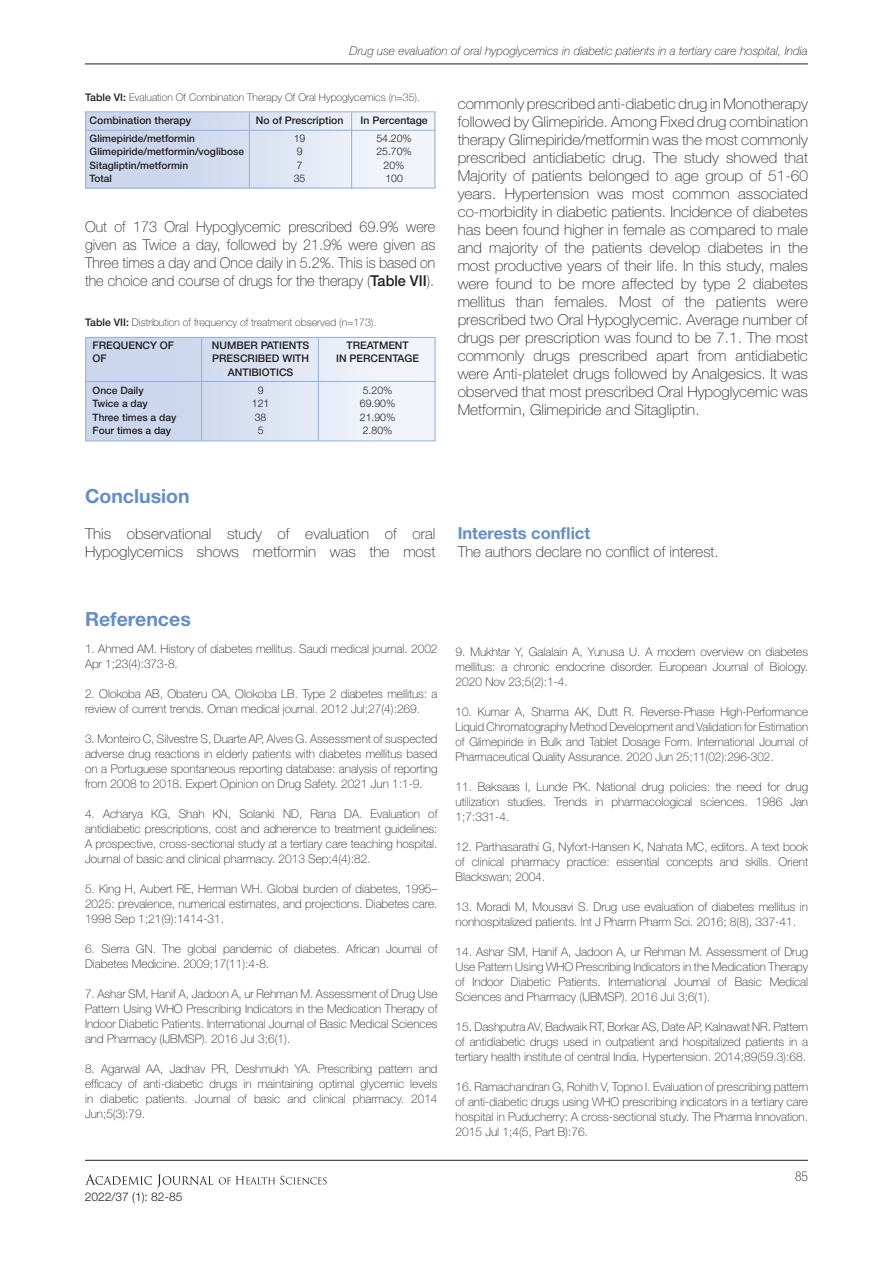
<style>
.page{position:relative;width:893px;height:1263px;background:#fff}
.page>*{position:absolute;margin:0;border:0;box-sizing:border-box;transform-origin:0 0}
.t1{font:700 19.5px "Helvetica Neue LT Std";color:#638ec9}
.t2{font:700 16.5px "Helvetica Neue LT Std";color:#638ec9}
.t3{font:100 15px/18px "Helvetica Neue LT Std";color:#231f20}
.t4{font:100 15px/18px "Helvetica Neue LT Std";color:#231f20;text-align:justify;scale:.96 1}
.t5{font:100 condensed 13.5px "Helvetica Neue LT Std";color:#231f20}
.t6{font:100 12px/15px "Helvetica Neue LT Std";color:#231f20;text-align:justify}
.t7{font:italic 100 12px "Helvetica Neue LT Std";color:#231f20}
.t8{font:300 12px "Helvetica Neue LT Std";color:#231f20}
.t9{font:100 10.5px "Helvetica Neue LT Std";color:#231f20}
.t10{font:500 10.5px "Helvetica Neue LT Std";color:#231f20}
.t11{font:300 10.5px "Helvetica Neue LT Std";color:#231f20}
.t12{font:500 10.2px "Helvetica Neue LT Std";color:#231f20}
.s1{font-weight:500}
.s2{font-family:"Helvetica Neue"}
</style>
<div class="page">
<hr style="left:85px;top:1160px;width:723px;height:1px;background:#231f20">
<svg style="left:85px;top:1174px;width:128px;height:14px"></svg>
<svg style="left:219px;top:1176px;width:108px;height:8px"></svg>
<hr style="left:85px;top:64px;width:723px;height:1px;background:#231f20">
<div style="left:85px;top:337px;width:350px;height:103px;background:linear-gradient(to right,#c4d1ea,#f4f7fb)"></div>
<div style="left:85px;top:337px;width:350px;height:104px;border:1px solid #95afda"></div>
<hr style="left:201px;top:337px;width:1px;height:103px;background:#95afda">
<hr style="left:318px;top:337px;width:1px;height:103px;background:#95afda">
<hr style="left:86px;top:381px;width:349px;height:1px;background:#95afda">
<div style="left:85px;top:112px;width:350px;height:76px;background:linear-gradient(to right,#c4d1ea,#f4f7fb)"></div>
<div style="left:85px;top:111px;width:350px;height:77px;border:1px solid #95afda"></div>
<hr style="left:249px;top:112px;width:1px;height:76px;background:#95afda">
<hr style="left:351px;top:112px;width:1px;height:76px;background:#95afda">
<hr style="left:86px;top:130px;width:349px;height:1px;background:#95afda">
<p class="t7" style="left:350px;top:44px;width:460px">Drug use evaluation of oral hypoglycemics in diabetic patients in a tertiary care hospital, India</p>
<p class="t9" style="left:85px;top:91px;width:336px"><span class="s1">Table VI:</span> Evaluation Of Combination Therapy Of Oral Hypoglycemics (n=35).</p>
<p class="t10" style="left:90px;top:114px;width:103px">Combination therapy</p>
<p class="t10" style="left:256px;top:114px;width:89px">No of Prescription</p>
<p class="t10" style="left:360px;top:114px;width:69px">In Percentage</p>
<p class="t12" style="left:90px;top:132px;width:107px">Glimepiride/metformin</p>
<p class="t11" style="left:294px;top:132px;width:13px">19</p>
<p class="t11" style="left:376px;top:132px;width:37px">54.20%</p>
<p class="t12" style="left:90px;top:146px;width:156px">Glimepiride/metformin/voglibose</p>
<p class="t11" style="left:297px;top:145px;width:7px">9</p>
<p class="t11" style="left:376px;top:145px;width:37px">25.70%</p>
<p class="t12" style="left:90px;top:159px;width:100px">Sitagliptin/metformin</p>
<p class="t11" style="left:297px;top:159px;width:7px">7</p>
<p class="t11" style="left:384px;top:159px;width:23px">20%</p>
<p class="t12" style="left:90px;top:173px;width:24px">Total</p>
<p class="t11" style="left:294px;top:172px;width:13px">35</p>
<p class="t11" style="left:385px;top:172px;width:19px">100</p>
<p class="t4" style="left:85px;top:217px;width:366px">Out of 173 Oral Hypoglycemic prescribed 69.9% were given as Twice a day, followed by 21.9% were given as Three times a day and Once daily in 5.2%. This is based on the choice and course of drugs for the therapy (<span class="s1">Table VII</span>).</p>
<p class="t9" style="left:85px;top:316px;width:293px"><span class="s1">Table VII:</span> Distribution of frequency of treatment observed (n=173).</p>
<p class="t10" style="left:93px;top:339px;width:83px">FREQUENCY OF</p>
<p class="t10" style="left:212px;top:339px;width:99px">NUMBER PATIENTS</p>
<p class="t10" style="left:346px;top:339px;width:64px">TREATMENT</p>
<p class="t10" style="left:93px;top:352px;width:16px">OF</p>
<p class="t10" style="left:212px;top:352px;width:98px">PRESCRIBED WITH</p>
<p class="t10" style="left:336px;top:352px;width:85px">IN PERCENTAGE</p>
<p class="t10" style="left:228px;top:366px;width:67px">ANTIBIOTICS</p>
<p class="t12" style="left:93px;top:384px;width:53px">Once Daily</p>
<p class="t11" style="left:258px;top:384px;width:7px">9</p>
<p class="t11" style="left:363px;top:384px;width:31px">5.20%</p>
<p class="t12" style="left:93px;top:397px;width:57px">Twice a day</p>
<p class="t11" style="left:252px;top:397px;width:19px">121</p>
<p class="t11" style="left:360px;top:397px;width:37px">69.90%</p>
<p class="t12" style="left:93px;top:411px;width:85px">Three times a day</p>
<p class="t11" style="left:255px;top:411px;width:13px">38</p>
<p class="t11" style="left:360px;top:411px;width:37px">21.90%</p>
<p class="t12" style="left:93px;top:424px;width:80px">Four times a day</p>
<p class="t11" style="left:258px;top:424px;width:7px">5</p>
<p class="t11" style="left:363px;top:424px;width:31px">2.80%</p>
<p class="t3" style="left:458px;top:94px;width:352px;text-align:justify">commonly prescribed anti-diabetic drug in Monotherapy followed by Glimepiride. Among Fixed drug combination therapy Glimepiride/metformin was the most commonly prescribed antidiabetic drug. The study showed that Majority of patients belonged to age group of 51-60 years. Hypertension was most common associated co-morbidity in diabetic patients. Incidence of diabetes has been found higher in female as compared to male and majority of the patients develop diabetes in the most productive years of their life. In this study, males were found to be more affected by type 2 diabetes mellitus than females. Most of the patients were prescribed two Oral Hypoglycemic. Average number of drugs per prescription was found to be 7.1. The most commonly drugs prescribed apart from antidiabetic were Anti-platelet drugs followed by Analgesics. It was observed that most prescribed Oral Hypoglycemic was Metformin, Glimepiride and Sitagliptin.</p>
<p class="t1" style="left:85px;top:484px;width:106px">Conclusion</p>
<p class="t3" style="left:85px;top:525px;width:352px">This observational study of evaluation of oral<br>Hypoglycemics shows metformin was the most</p>
<p class="t2" style="left:458px;top:522px;width:134px">Interests conflict</p>
<p class="t3" style="left:458px;top:542px;width:263px">The authors declare no conflict of interest.</p>
<p class="t1" style="left:85px;top:607px;width:107px">References</p>
<p class="t6" style="left:85px;top:641px;width:354px">1. Ahmed AM. History of diabetes mellitus. Saudi medical journal. 2002<br>Apr 1;23(4):373-8.</p>
<p class="t6" style="left:85px;top:686px;width:354px">2. Olokoba AB, Obateru OA, Olokoba LB. Type 2 diabetes mellitus: a review of current trends. Oman medical journal. 2012 Jul;27(4):269.</p>
<p class="t6" style="left:85px;top:731px;width:354px">3. Monteiro C, Silvestre S, Duarte AP, Alves G. Assessment of suspected adverse drug reactions in elderly patients with diabetes mellitus based on a Portuguese spontaneous reporting database: analysis of reporting from 2008 to 2018. Expert Opinion on Drug Safety. 2021 Jun 1:1-9.</p>
<p class="t6" style="left:85px;top:806px;width:354px">4. Acharya KG, Shah KN, Solanki ND, Rana DA. Evaluation of antidiabetic prescriptions, cost and adherence to treatment guidelines:<br>A prospective, cross-sectional study at a tertiary care teaching hospital.<br>Journal of basic and clinical pharmacy. 2013 Sep;4(4):82.</p>
<p class="t6" style="left:85px;top:881px;width:354px">5. King H, Aubert RE, Herman WH. Global burden of diabetes, 1995– 2025: prevalence, numerical estimates, and projections. Diabetes care.<br>1998 Sep 1;21(9):1414-31.</p>
<p class="t6" style="left:85px;top:941px;width:354px">6. Sierra GN. The global pandemic of diabetes. African Journal of<br>Diabetes Medicine. 2009;17(11):4-8.</p>
<p class="t6" style="left:85px;top:986px;width:354px">7. Ashar SM, Hanif A, Jadoon A, ur Rehman M. Assessment of Drug Use Pattern Using WHO Prescribing Indicators in the Medication Therapy of Indoor Diabetic Patients. International Journal of Basic Medical Sciences and Pharmacy (IJBMSP). 2016 Jul 3;6(1).</p>
<p class="t6" style="left:85px;top:1061px;width:354px">8. Agarwal AA, Jadhav PR, Deshmukh YA. Prescribing pattern and efficacy of anti-diabetic drugs in maintaining optimal glycemic levels in diabetic patients. Journal of basic and clinical pharmacy. 2014<br>Jun;5(3):79.</p>
<p class="t8" style="left:85px;top:1190px;width:99px">2022/37 (1): 82-85</p>
<p class="t6" style="left:456px;top:644px;width:354px">9. Mukhtar Y, Galalain A, Yunusa U. A modern <span class="s2">overview</span> on diabetes mellitus: a chronic endocrine disorder. European Journal of Biology.<br>2020 Nov 23;5(2):1-4.</p>
<p class="t6" style="left:456px;top:704px;width:354px">10. Kumar A, Sharma AK, Dutt R. Reverse-Phase High-Performance Liquid Chromatography Method Development and Validation for Estimation of Glimepiride in Bulk and Tablet Dosage Form. International Journal of Pharmaceutical Quality Assurance. 2020 Jun 25;11(02):296-302.</p>
<p class="t6" style="left:456px;top:779px;width:354px">11. Baksaas I, Lunde PK. National drug policies: the need for drug utilization studies. Trends in pharmacological sciences. 1986 Jan 1;7:331-4.</p>
<p class="t6" style="left:456px;top:839px;width:354px">12. Parthasarathi G, Nyfort-Hansen K, Nahata MC, editors. A text book of clinical pharmacy practice: essential concepts and skills. Orient Blackswan; 2004.</p>
<p class="t6" style="left:456px;top:899px;width:354px">13. Moradi M, Mousavi S. Drug use evaluation of diabetes mellitus in nonhospitalized patients. Int J Pharm Pharm Sci. 2016; 8(8), 337-41.</p>
<p class="t6" style="left:456px;top:944px;width:354px">14. Ashar SM, Hanif A, Jadoon A, ur Rehman M. Assessment of Drug Use Pattern Using WHO Prescribing Indicators in the Medication Therapy of Indoor Diabetic Patients. International Journal of Basic Medical Sciences and Pharmacy (IJBMSP). 2016 Jul 3;6(1).</p>
<p class="t6" style="left:456px;top:1019px;width:354px">15. Dashputra AV, Badwaik RT, Borkar AS, Date AP, Kalnawat NR. Pattern of antidiabetic drugs used in outpatient and hospitalized patients in a tertiary health institute of central India. Hypertension. 2014;89(59.3):68.</p>
<p class="t6" style="left:456px;top:1079px;width:354px">16. Ramachandran G, Rohith V, Topno I. Evaluation of prescribing pattern of anti-diabetic drugs using WHO prescribing indicators in a tertiary care hospital in Puducherry: A cross-sectional study. The Pharma Innovation.<br>2015 Jul 1;4(5, Part B):76.</p>
<p class="t5" style="left:795px;top:1168px;width:14px">85</p>
</div>
